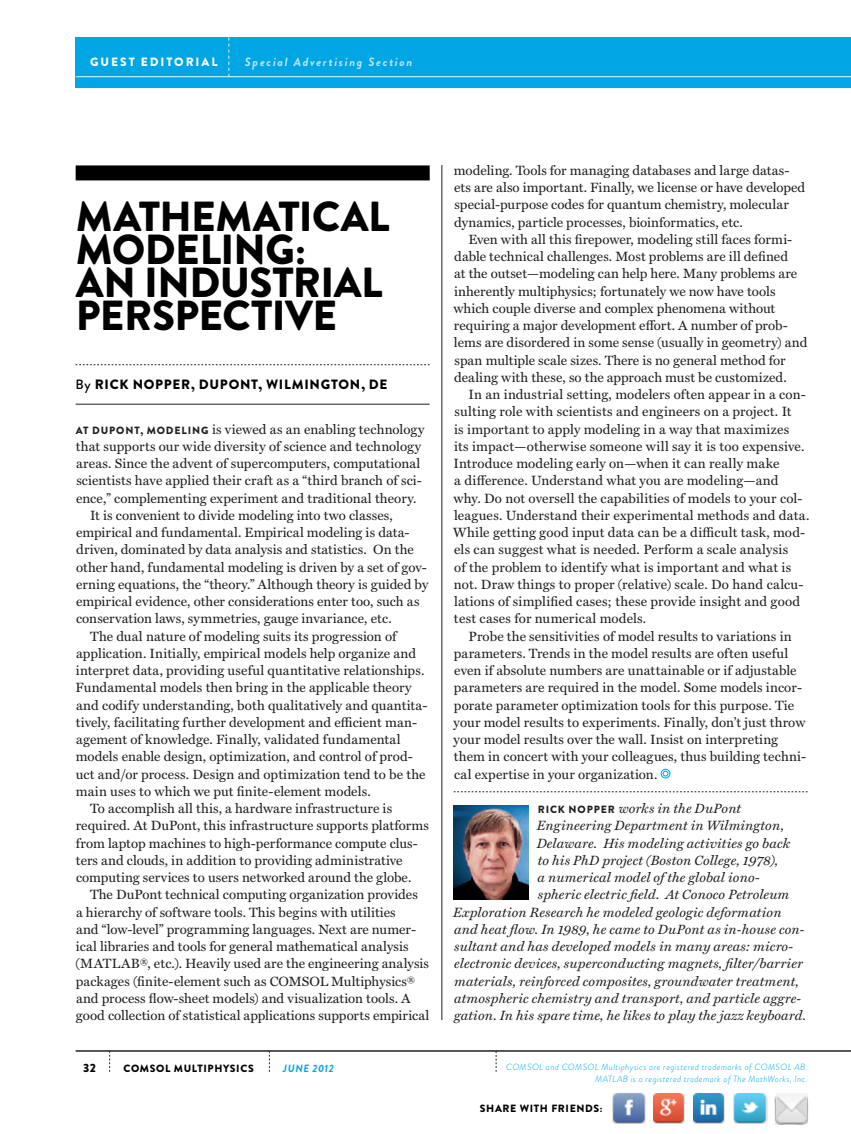
<style>
.page{position:relative;width:851px;height:1134px;background:#fff}
.page>*{position:absolute;margin:0;border:0;box-sizing:border-box;transform-origin:0 0}
._0Normal-left{font:900 42px/33px "Brandon Grotesque";letter-spacing:-.01em;color:#000}
._0Normal-left-2{font:13.5px/17.2px "Miller Text";letter-spacing:.005em;color:#231f20}
._0Normal-left-3{font:italic 13.5px "Miller Text";letter-spacing:.015em;color:#231f20}
._0Normal-left-4{font:900 13.5px "Brandon Grotesque";letter-spacing:.055em;color:#000}
._0Normal-left-5{font:italic 700 12px "Brandon Grotesque";letter-spacing:.145em;color:#b9e5fa}
._0Normal-left-6{font:900 12px "Brandon Grotesque";letter-spacing:.16em;color:#fff}
._9footer-left{font:900 12px "Brandon Grotesque";color:#000}
._9footer-left-2{font:900 10.5px "Brandon Grotesque";letter-spacing:.06em;color:#000}
._9footer-left-3{font:italic 700 10.5px "Brandon Grotesque";letter-spacing:.05em;color:#00a6e4}
._9footer-left-4{font:italic 300 9px "Brandon Grotesque";letter-spacing:.04em;color:#00a6e4}
.s1{font-weight:500}
.s2{font-family:"Brandon Grotesque";font-weight:900;font-size:10.5px}
.s3{font-family:"Brandon Grotesque";font-weight:900;font-style:normal;font-size:10.5px}
</style>
<div class="page">
<div style="left:76px;top:38px;width:774px;height:50px;background:#00a6e4"></div>
<hr style="left:76px;top:76px;width:774px;height:1px;background:#ecf3f7">
<hr style="left:76px;top:1050px;width:774px;height:2px;background:#231f20">
<svg style="left:109px;top:1052px;width:1px;height:20px"></svg>
<svg style="left:269px;top:1052px;width:1px;height:20px"></svg>
<svg style="left:496px;top:1051px;width:1px;height:21px"></svg>
<svg style="left:228px;top:38px;width:1px;height:39px"></svg>
<hr style="left:441px;top:165px;width:1px;height:855px;background:#231f20">
<svg style="left:453px;top:792px;width:354px;height:1px"></svg>
<div style="left:660px;top:769px;width:10px;height:9px;border:1px solid #00a6e4;border-radius:50%"></div>
<svg style="left:662px;top:771px;width:6px;height:6px"></svg>
<div style="left:76px;top:165px;width:353px;height:15px;background:#000"></div>
<svg style="left:76px;top:364px;width:353px;height:1px"></svg>
<hr style="left:76px;top:404px;width:353px;height:1px;background:#231f20">
<img style="left:453px;top:806px;width:75px;height:93px">
<img style="left:612px;top:1092px;width:34px;height:32px">
<img style="left:653px;top:1093px;width:32px;height:31px">
<img style="left:693px;top:1093px;width:31px;height:31px">
<img style="left:733px;top:1093px;width:34px;height:31px">
<img style="left:774px;top:1093px;width:34px;height:32px">
<p class="_0Normal-left-6" style="left:90px;top:53px;width:129px">GUEST EDITORIAL</p>
<p class="_0Normal-left-5" style="left:245px;top:53px;width:169px">Special Advertising Section</p>
<p class="_0Normal-left" style="left:76px;top:201px;width:315px">MATHEMATICAL<br>MODELING:<br>AN INDUSTRIAL<br>PERSPECTIVE</p>
<p class="_0Normal-left-4" style="left:76px;top:375px;width:313px"><span class="s1">By</span> RICK NOPPER, DUPONT, WILMINGTON, DE</p>
<p class="_0Normal-left-2" style="left:76px;top:421px;width:350px"><span class="s2">AT DUPONT, MODELING</span> is viewed as an enabling technology that supports our wide diversity of science and technology areas. Since the advent of supercomputers, computational scientists have applied their craft as a “third branch of sci&shy;ence,” complementing experiment and traditional theory.</p>
<p class="_0Normal-left-2" style="left:76px;top:507px;width:354px;text-indent:14px">It is convenient to divide modeling into two classes, empirical and fundamental. Empirical modeling is data&shy;driven, dominated by data analysis and statistics. On the other hand, fundamental modeling is driven by a set of gov&shy;erning equations, the “theory.” Although theory is guided by empirical evidence, other considerations enter too, such as conservation laws, symmetries, gauge invariance, etc.</p>
<p class="_0Normal-left-2" style="left:75px;top:628px;width:353px;text-indent:15px">The dual nature of modeling suits its progression of application. Initially, empirical models help organize and interpret data, providing useful quantitative relationships.<br>Fundamental models then bring in the applicable theory and codify understanding, both qualitatively and quantita&shy;tively, facilitating further development and efficient man&shy;agement of knowledge. Finally, validated fundamental models enable design, optimization, and control of prod&shy;uct and/or process. Design and optimization tend to be the main uses to which we put finite-element models.</p>
<p class="_0Normal-left-2" style="left:76px;top:800px;width:355px;text-indent:14px">To accomplish all this, a hardware infrastructure is required. At DuPont, this infrastructure supports platforms from laptop machines to high-performance compute clus&shy;ters and clouds, in addition to providing administrative computing services to users networked around the globe.</p>
<p class="_0Normal-left-2" style="left:75px;top:886px;width:355px;text-indent:15px">The DuPont technical computing organization provides<br>a hierarchy of software tools. This begins with utilities<br>and “low-level” programming languages. Next are numer&shy;ical libraries and tools for general mathematical analysis (MATLAB®, etc.). Heavily used are the engineering analysis packages (finite-element such as COMSOL Multiphysics® and process flow-sheet models) and visualization tools. A good collection of statistical applications supports empirical</p>
<p class="_9footer-left" style="left:83px;top:1059px;width:14px">32</p>
<p class="_9footer-left-2" style="left:123px;top:1061px;width:132px">COMSOL MULTIPHYSICS</p>
<p class="_9footer-left-3" style="left:283px;top:1061px;width:52px">JUNE 2012</p>
<p class="_0Normal-left-2" style="left:454px;top:162px;width:353px">modeling. Tools for managing databases and large datas&shy;ets are also important. Finally, we license or have developed special-purpose codes for quantum chemistry, molecular dynamics, particle processes, bioinformatics, etc.</p>
<p class="_0Normal-left-2" style="left:453px;top:231px;width:355px;text-indent:15px">Even with all this firepower, modeling still faces formi&shy;dable technical challenges. Most problems are ill defined<br>at the outset—modeling can help here. Many problems are inherently multiphysics; fortunately we now have tools which couple diverse and complex phenomena without requiring a major development effort. A number of prob&shy;lems are disordered in some sense (usually in geometry) and span multiple scale sizes. There is no general method for dealing with these, so the approach must be customized.</p>
<p class="_0Normal-left-2" style="left:453px;top:386px;width:358px;text-indent:15px">In an industrial setting, modelers often appear in a con&shy;sulting role with scientists and engineers on a project. It<br>is important to apply modeling in a way that maximizes<br>its impact—otherwise someone will say it is too expensive.<br>Introduce modeling early on—when it can really make<br>a difference. Understand what you are modeling—and<br>why. Do not oversell the capabilities of models to your col&shy;leagues. Understand their experimental methods and data.<br>While getting good input data can be a difficult task, mod&shy;els can suggest what is needed. Perform a scale analysis<br>of the problem to identify what is important and what is not. Draw things to proper (relative) scale. Do hand calcu&shy;lations of simplified cases; these provide insight and good test cases for numerical models.</p>
<p class="_0Normal-left-2" style="left:453px;top:628px;width:354px;text-indent:15px">Probe the sensitivities of model results to variations in parameters. Trends in the model results are often useful even if absolute numbers are unattainable or if adjustable parameters are required in the model. Some models incor&shy;porate parameter optimization tools for this purpose. Tie your model results to experiments. Finally, don’t just throw your model results over the wall. Insist on interpreting them in concert with your colleagues, thus building techni&shy;cal expertise in your organization.</p>
<p class="_0Normal-left-3" style="left:537px;top:801px;width:205px"><span class="s3">RICK NOPPER</span> works in the DuPont</p>
<p class="_0Normal-left-3" style="left:537px;top:818px;width:248px">Engineering Department in Wilmington,</p>
<p class="_0Normal-left-3" style="left:536px;top:835px;width:255px">Delaware. His modeling activities go back</p>
<p class="_0Normal-left-3" style="left:537px;top:852px;width:242px">to his PhD project (Boston College, 1978),</p>
<p class="_0Normal-left-3" style="left:537px;top:870px;width:224px">a numerical model of the global iono-</p>
<p class="_0Normal-left-3" style="left:537px;top:887px;width:253px">spheric electric field. At Conoco Petroleum</p>
<p class="_0Normal-left-3" style="left:453px;top:904px;width:330px">Exploration Research he modeled geologic deformation</p>
<p class="_0Normal-left-3" style="left:454px;top:921px;width:352px">and heat flow. In 1989, he came to DuPont as in-house con-</p>
<p class="_0Normal-left-3" style="left:454px;top:939px;width:340px">sultant and has developed models in many areas: micro-</p>
<p class="_0Normal-left-3" style="left:454px;top:956px;width:350px">electronic devices, superconducting magnets, filter/barrier</p>
<p class="_0Normal-left-3" style="left:454px;top:973px;width:346px">materials, reinforced composites, groundwater treatment,</p>
<p class="_0Normal-left-3" style="left:454px;top:990px;width:348px">atmospheric chemistry and transport, and particle aggre-</p>
<p class="_0Normal-left-3" style="left:454px;top:1008px;width:353px">gation. In his spare time, he likes to play the jazz keyboard.</p>
<p class="_9footer-left-4" style="left:506px;top:1061px;width:303px">COMSOL and COMSOL Multiphysics are registered trademarks of COMSOL AB.</p>
<p class="_9footer-left-4" style="left:595px;top:1073px;width:214px">MATLAB is a registered trademark of The MathWorks, Inc.</p>
<p class="_9footer-left-2" style="left:480px;top:1101px;width:124px">SHARE WITH FRIENDS:</p>
</div>
